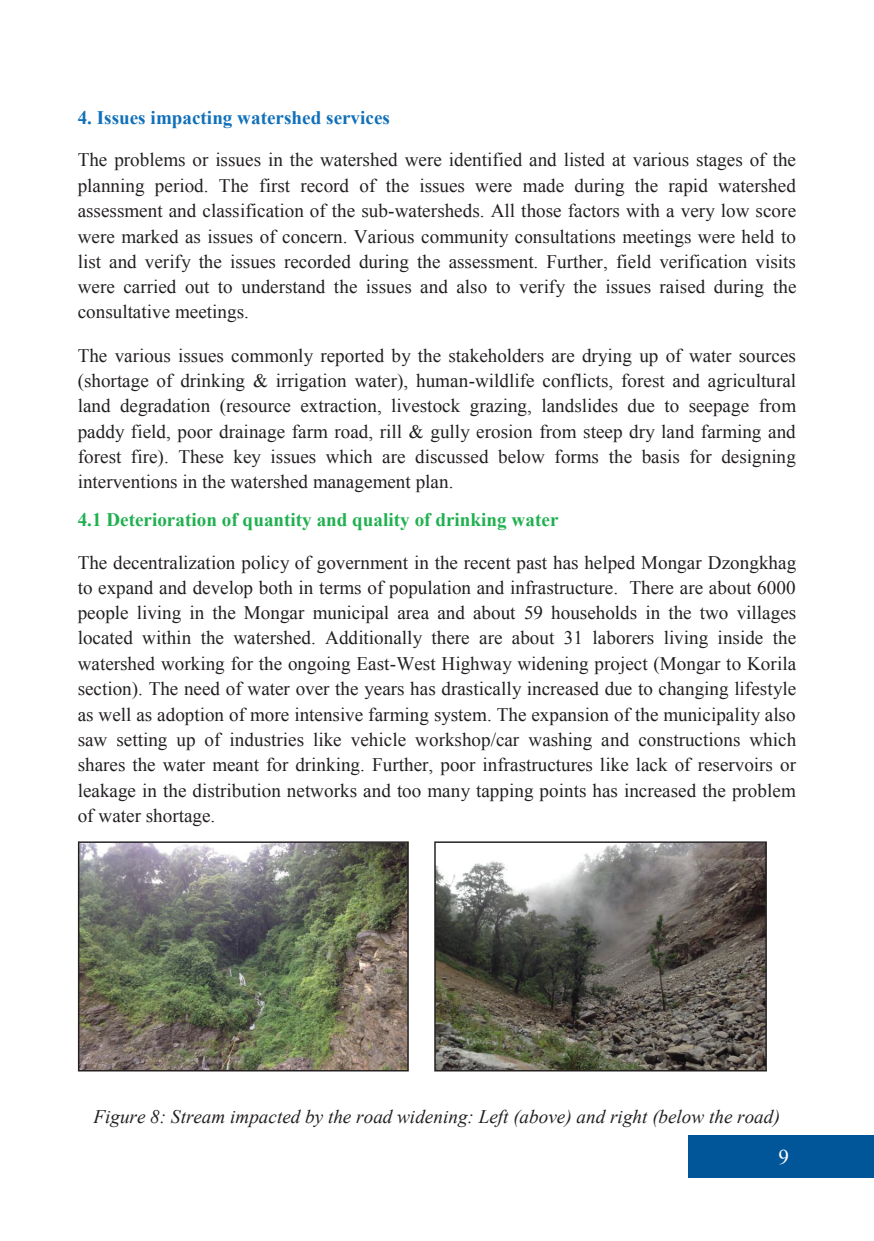
<style>
.page{position:relative;width:874px;height:1241px;background:#fff}
.page>*{position:absolute;margin:0;border:0;box-sizing:border-box;transform-origin:0 0}
.t1{font:21px "Times New Roman";color:#fff}
.t2{font:19.07px/25.4px "Times New Roman";color:#231f20;text-align:justify}
.t3{font:italic 19.07px "Times New Roman";color:#231f20}
.t4{font:700 19.07px "Times New Roman";color:#1fb04f}
.t5{font:700 19.07px "Times New Roman";color:#1070b9}
</style>
<div class="page">
<div style="left:688px;top:1134px;width:185px;height:43px;background:#015599"></div>
<img style="left:80px;top:843px;width:326px;height:226px">
<div style="left:78px;top:841px;width:330px;height:230px;border:1px solid #231f20"></div>
<img style="left:436px;top:843px;width:328px;height:226px">
<div style="left:434px;top:841px;width:332px;height:230px;border:1px solid #231f20"></div>
<p class="t5" style="left:78px;top:104px;width:313px">4. Issues impacting watershed services</p>
<p class="t2" style="left:78px;top:147px;width:720px">The problems or issues in the watershed were identified and listed at various stages of the planning period. The first record of the issues were made during the rapid watershed assessment and classification of the sub-watersheds. All those factors with a very low score were marked as issues of concern. Various community consultations meetings were held to list and verify the issues recorded during the assessment. Further, field verification visits were carried out to understand the issues and also to verify the issues raised during the consultative meetings.</p>
<p class="t2" style="left:78px;top:342px;width:719px">The various issues commonly reported by the stakeholders are drying up of water sources (shortage of drinking &amp; irrigation water), human-wildlife conflicts, forest and agricultural land degradation (resource extraction, livestock grazing, landslides due to seepage from paddy field, poor drainage farm road, rill &amp; gully erosion from steep dry land farming and forest fire). These key issues which are discussed below forms the basis for designing interventions in the watershed management plan.</p>
<p class="t4" style="left:78px;top:506px;width:482px">4.1 Deterioration of quantity and quality of drinking water</p>
<p class="t2" style="left:78px;top:549px;width:719px">The decentralization policy of government in the recent past has helped Mongar Dzongkhag to expand and develop both in terms of population and infrastructure. There are about 6000 people living in the Mongar municipal area and about 59 households in the two villages located within the watershed. Additionally there are about 31 laborers living inside the watershed working for the ongoing East-West Highway widening project (Mongar to Korila section). The need of water over the years has drastically increased due to changing lifestyle as well as adoption of more intensive farming system. The expansion of the municipality also saw setting up of industries like vehicle workshop/car washing and constructions which shares the water meant for drinking. Further, poor infrastructures like lack of reservoirs or leakage in the distribution networks and too many tapping points has increased the problem of water shortage.</p>
<p class="t3" style="left:93px;top:1103px;width:687px">Figure 8: Stream impacted by the road widening: Left (above) and right (below the road)</p>
<p class="t1" style="left:778px;top:1142px;width:12px">9</p>
</div>
